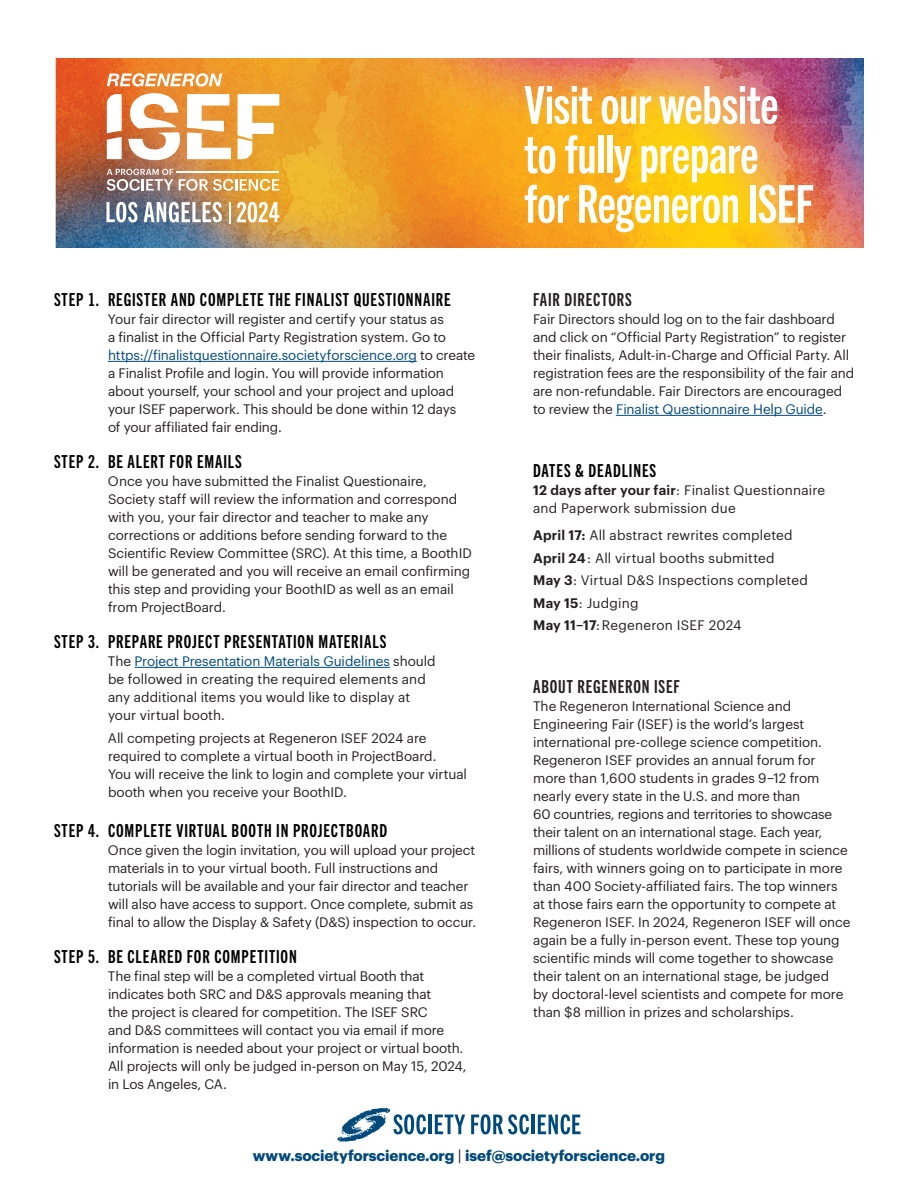
<style>
.page{position:relative;width:918px;height:1188px;background:#fff}
.page>*{position:absolute;margin:0;border:0;box-sizing:border-box;transform-origin:0 0}
.H1_ks{font:52.5px/49.5px "Trade Gothic Next LT Pro Bd Cm";letter-spacing:-.005em;color:#fff}
.h2_step_list_ks{font:18px "Trade Gothic Next LT Pro Bd Cm";letter-spacing:.05em;color:#000}
.H2_se{font:18px "Trade Gothic Next LT Pro Bd Cm";letter-spacing:.05em;color:#000}
.H2_se-2{font:18px "Trade Gothic Next LT Pro Bd Cm";letter-spacing:.045em;color:#231f20}
.body_no_Indent_se{font:700 15px "Graphik";letter-spacing:-.005em;color:#00497b}
.body_no_Indent_se-2{font:13.5px/18px "Graphik";letter-spacing:-.005em;color:#231f20}
.step_list_body_ks{font:13.5px/18px "Graphik";letter-spacing:-.01em;color:#231f20}
.Bullet_se{font:13.5px/18px "Graphik";letter-spacing:.015em;color:#231f20}
.s1{color:#00497b}
.s2{font-weight:600}
.s3{font-weight:400;color:#231f20}
</style>
<div class="page">
<hr style="left:616px;top:415px;width:207px;height:1px;background:#00497b">
<hr style="left:429px;top:1115px;width:3px;height:19px;background:#00497b">
<svg style="left:435px;top:1115px;width:30px;height:19px"></svg>
<svg style="left:471px;top:1114px;width:58px;height:20px"></svg>
<hr style="left:532px;top:1115px;width:3px;height:19px;background:#00497b">
<svg style="left:538px;top:1114px;width:43px;height:20px"></svg>
<svg style="left:337px;top:1108px;width:89px;height:34px"></svg>
<hr style="left:108px;top:361px;width:309px;height:1px;background:#00497b">
<hr style="left:135px;top:667px;width:255px;height:1px;background:#00497b">
<img style="left:55px;top:58px;width:808px;height:190px">
<svg style="left:128px;top:93px;width:52px;height:67px"></svg>
<svg style="left:238px;top:94px;width:41px;height:65px"></svg>
<svg style="left:187px;top:94px;width:44px;height:65px"></svg>
<svg style="left:107px;top:94px;width:15px;height:65px"></svg>
<svg style="left:107px;top:73px;width:115px;height:14px"></svg>
<svg style="left:179px;top:179px;width:100px;height:12px"></svg>
<hr style="left:177px;top:171px;width:102px;height:2px;background:#fff">
<svg style="left:107px;top:169px;width:66px;height:22px"></svg>
<svg style="left:106px;top:202px;width:32px;height:20px"></svg>
<svg style="left:144px;top:202px;width:78px;height:20px"></svg>
<svg style="left:229px;top:202px;width:1px;height:22px"></svg>
<svg style="left:237px;top:202px;width:42px;height:20px"></svg>
<p class="h2_step_list_ks" style="left:54px;top:287px;width:398px">STEP 1. REGISTER AND COMPLETE THE FINALIST QUESTIONNAIRE</p>
<p class="step_list_body_ks" style="left:108px;top:309px;width:369px">Your fair director will register and certify your status as<br>a finalist in the Official Party Registration system. Go to <span class="s1">https://finalistquestionnaire.societyforscience.org</span> to create a Finalist Profile and login. You will provide information about yourself, your school and your project and upload your ISEF paperwork. This should be done within 12 days<br>of your affiliated fair ending.</p>
<p class="h2_step_list_ks" style="left:54px;top:449px;width:189px">STEP 2. BE ALERT FOR EMAILS</p>
<p class="step_list_body_ks" style="left:108px;top:471px;width:365px">Once you have submitted the Finalist Questionaire, Society staff will review the information and correspond with you, your fair director and teacher to make any corrections or additions before sending forward to the Scientific Review Committee (SRC). At this time, a BoothID will be generated and you will receive an email confirming this step and providing your BoothID as well as an email from ProjectBoard.</p>
<p class="H2_se" style="left:54px;top:629px;width:334px">STEP 3. PREPARE PROJECT PRESENTATION MATERIALS</p>
<p class="body_no_Indent_se-2" style="left:108px;top:651px;width:329px">The <span class="s1">Project Presentation Materials Guidelines</span> should be followed in creating the required elements and any additional items you would like to display at your virtual booth.</p>
<p class="body_no_Indent_se-2" style="left:108px;top:727px;width:361px">All competing projects at Regeneron ISEF 2024 are required to complete a virtual booth in ProjectBoard.<br>You will receive the link to login and complete your virtual booth when you receive your BoothID.</p>
<p class="h2_step_list_ks" style="left:54px;top:818px;width:335px">STEP 4. COMPLETE VIRTUAL BOOTH IN PROJECTBOARD</p>
<p class="step_list_body_ks" style="left:108px;top:840px;width:370px">Once given the login invitation, you will upload your project materials in to your virtual booth. Full instructions and tutorials will be available and your fair director and teacher will also have access to support. Once complete, submit as final to allow the Display &amp; Safety (D&amp;S) inspection to occur.</p>
<p class="h2_step_list_ks" style="left:54px;top:944px;width:244px">STEP 5. BE CLEARED FOR COMPETITION</p>
<p class="step_list_body_ks" style="left:108px;top:966px;width:360px">The final step will be a completed virtual Booth that indicates both SRC and D&amp;S approvals meaning that<br>the project is cleared for competition. The ISEF SRC<br>and D&amp;S committees will contact you via email if more information is needed about your project or virtual booth.<br>All projects will only be judged in-person on May 15, 2024, in Los Angeles, CA.</p>
<p class="H1_ks" style="left:524px;top:77px;width:291px">Visit our website to fully prepare for Regeneron ISEF</p>
<p class="H2_se-2" style="left:533px;top:287px;width:100px">FAIR DIRECTORS</p>
<p class="body_no_Indent_se-2" style="left:533px;top:309px;width:323px">Fair Directors should log on to the fair dashboard and click on “Official Party Registration” to register their finalists, Adult-in-Charge and Official Party. All registration fees are the responsibility of the fair and are non-refundable. Fair Directors are encouraged to review the <span class="s1">Finalist Questionnaire Help Guide</span>.</p>
<p class="H2_se" style="left:533px;top:458px;width:125px">DATES &amp; DEADLINES</p>
<p class="Bullet_se" style="left:533px;top:480px;width:294px"><span class="s2">12 days after your fair</span>: Finalist Questionnaire and Paperwork submission due</p>
<p class="Bullet_se" style="left:533px;top:525px;width:261px"><span class="s2">April 17:</span> All abstract rewrites completed</p>
<p class="Bullet_se" style="left:533px;top:547px;width:243px"><span class="s2">April 24</span> : All virtual booths submitted</p>
<p class="Bullet_se" style="left:533px;top:570px;width:276px"><span class="s2">May 3</span>: Virtual D&amp;S Inspections completed</p>
<p class="Bullet_se" style="left:533px;top:592px;width:107px"><span class="s2">May 15</span>: Judging</p>
<p class="Bullet_se" style="left:533px;top:615px;width:210px"><span class="s2">May 11–17</span>: Regeneron ISEF 2024</p>
<p class="H2_se-2" style="left:533px;top:674px;width:148px">ABOUT REGENERON ISEF</p>
<p class="body_no_Indent_se-2" style="left:533px;top:696px;width:319px">The Regeneron International Science and Engineering Fair (ISEF) is the world’s largest international pre-college science competition.<br>Regeneron ISEF provides an annual forum for more than 1,600 students in grades 9–12 from nearly every state in the U.S. and more than<br>60 countries, regions and territories to showcase their talent on an international stage. Each year, millions of students worldwide compete in science fairs, with winners going on to participate in more than 400 Society-affiliated fairs. The top winners at those fairs earn the opportunity to compete at Regeneron ISEF. In 2024, Regeneron ISEF will once again be a fully in-person event. These top young scientific minds will come together to showcase their talent on an international stage, be judged<br>by doctoral-level scientists and compete for more than $8 million in prizes and scholarships.</p>
<p class="body_no_Indent_se" style="left:253px;top:1144px;width:414px">www.societyforscience.org <span class="s3">|</span> isef@societyforscience.org</p>
</div>
